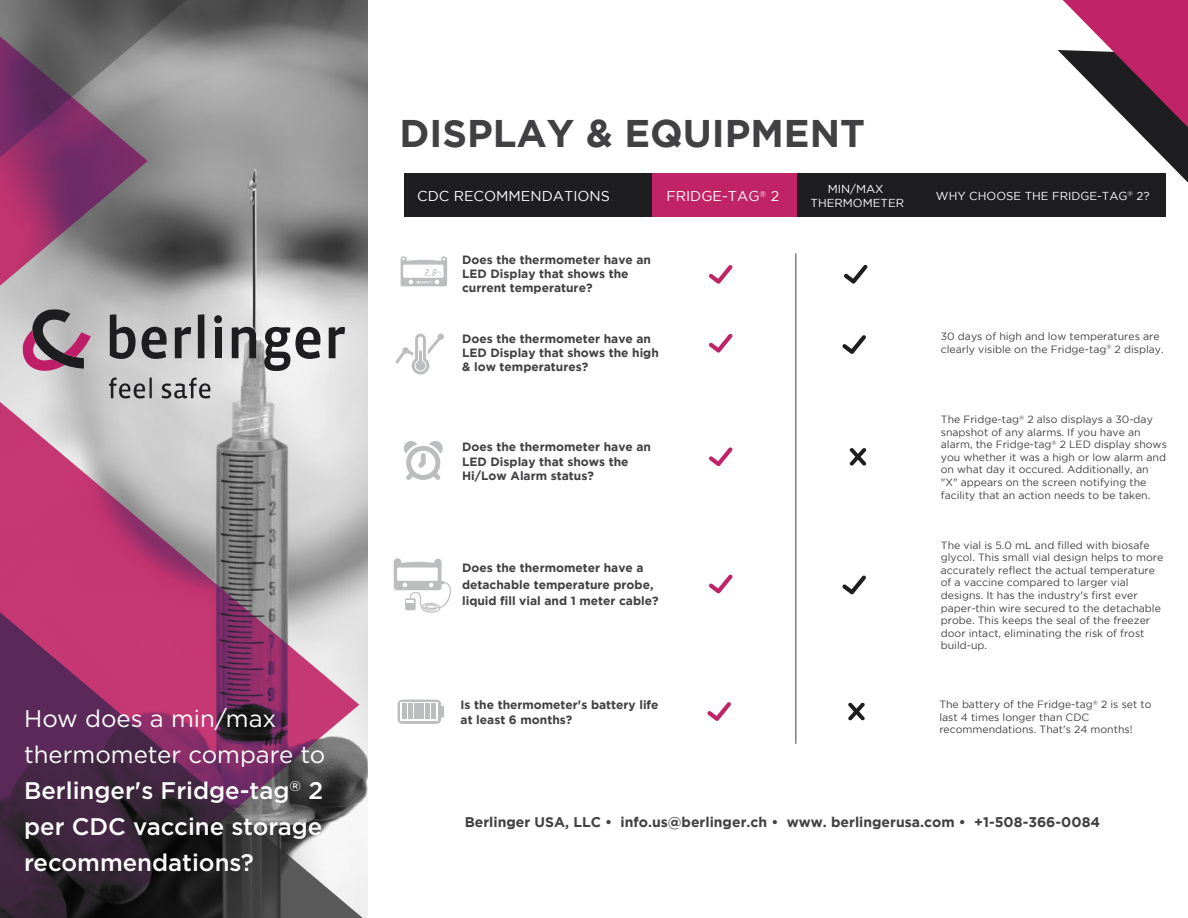
<style>
.page{position:relative;width:1188px;height:918px;background:#fff}
.page>*{position:absolute;margin:0;border:0;box-sizing:border-box;transform-origin:0 0}
.t1{font:700 38.4px "Gotham";color:#414042}
.t2{font:500 24px/36px "Gotham";color:#fff}
.t3{font:14.25px "Gotham";color:#fff}
.t4{font:700 13.95px "Gotham";color:#414042}
.t5{font:700 12px/14.4px "Gotham";color:#414042}
.t6{font:11.55px/13.8px "Gotham";color:#fff;text-align:center}
.t7{font:10.5px/12.6px "Gotham";color:#414042}
.s1{font-weight:400}
</style>
<div class="page">
<svg style="left:1058px;top:0;width:130px;height:183px"></svg>
<div style="left:404px;top:173px;width:762px;height:44px;background:#1e1d20"></div>
<div style="left:652px;top:173px;width:145px;height:44px;background:#c12466"></div>
<svg style="left:148px;top:0;width:220px;height:918px;background:#909090"></svg>
<svg style="left:0;top:306px;width:359px;height:612px;background:#8b647a"></svg>
<svg style="left:0;top:0;width:148px;height:559px;background:#9d6e87"></svg>
<svg style="left:110px;top:314px;width:57px;height:45px;background:#828183"></svg>
<svg style="left:264px;top:326px;width:57px;height:45px"></svg>
<svg style="left:232px;top:326px;width:24px;height:32px"></svg>
<svg style="left:198px;top:314px;width:6px;height:44px"></svg>
<svg style="left:23px;top:309px;width:68px;height:62px;background:#987787"></svg>
<svg style="left:175px;top:326px;width:16px;height:32px"></svg>
<svg style="left:329px;top:327px;width:16px;height:31px"></svg>
<div style="left:215px;top:328px;width:6px;height:30px;background:#1e1d20"></div>
<svg style="left:162px;top:377px;width:49px;height:22px"></svg>
<div style="left:214px;top:315px;width:8px;height:8px;background:#1e1d20;border-radius:50%"></div>
<svg style="left:109px;top:377px;width:43px;height:22px"></svg>
<svg style="left:709px;top:265px;width:24px;height:19px"></svg>
<svg style="left:709px;top:334px;width:24px;height:19px"></svg>
<svg style="left:709px;top:447px;width:24px;height:19px"></svg>
<svg style="left:849px;top:448px;width:17px;height:18px"></svg>
<hr style="left:796px;top:253px;width:1px;height:491px;background:#414042">
<svg style="left:401px;top:256px;width:46px;height:30px"></svg>
<svg style="left:395px;top:333px;width:49px;height:42px"></svg>
<svg style="left:403px;top:441px;width:40px;height:39px"></svg>
<svg style="left:709px;top:574px;width:24px;height:19px"></svg>
<svg style="left:393px;top:558px;width:58px;height:55px"></svg>
<div style="left:407px;top:600px;width:7px;height:9px;background:#fff"></div>
<div style="left:407px;top:603px;width:7px;height:6px;background:#bbbdbf"></div>
<svg style="left:707px;top:702px;width:24px;height:19px"></svg>
<svg style="left:848px;top:703px;width:17px;height:17px"></svg>
<svg style="left:398px;top:700px;width:40px;height:24px"></svg>
<div style="left:401px;top:700px;width:40px;height:24px;background:#bbbdbf;border-radius:4px"></div>
<div style="left:436px;top:706px;width:8px;height:12px;background:#bbbdbf"></div>
<svg style="left:401px;top:702px;width:37px;height:19px"></svg>
<hr style="left:403px;top:704px;width:4px;height:15px;background:#bbbdbf">
<div style="left:408px;top:704px;width:5px;height:15px;background:#bbbdbf"></div>
<hr style="left:414px;top:704px;width:4px;height:15px;background:#bbbdbf">
<hr style="left:420px;top:704px;width:4px;height:15px;background:#bbbdbf">
<div style="left:425px;top:704px;width:5px;height:15px;background:#bbbdbf"></div>
<hr style="left:431px;top:704px;width:4px;height:15px;background:#bbbdbf">
<svg style="left:842px;top:335px;width:24px;height:19px"></svg>
<svg style="left:844px;top:265px;width:24px;height:19px"></svg>
<svg style="left:842px;top:575px;width:24px;height:19px"></svg>
<h2 class="t2" style="left:24px;top:700px;width:303px"><span class="s1">How does a min/max thermometer compare to<br></span>Berlinger's Fridge-tag<sup>®</sup> 2 per CDC vaccine storage recommendations?</h2>
<h1 class="t1" style="left:399px;top:111px;width:467px">DISPLAY &amp; EQUIPMENT</h1>
<p class="t6" style="left:811px;top:182px;width:95px">MIN/MAX<br>THERMOMETER</p>
<h3 class="t3" style="left:417px;top:188px;width:194px">CDC RECOMMENDATIONS</h3>
<h3 class="t3" style="left:666px;top:188px;width:114px">FRIDGE-TAG<sup>®</sup> 2</h3>
<p class="t6" style="left:936px;top:189px;width:215px">WHY CHOOSE THE FRIDGE-TAG<sup>®</sup> 2?</p>
<p class="t5" style="left:462px;top:252px;width:190px">Does the thermometer have an<br>LED Display that shows the current temperature?</p>
<p class="t5" style="left:462px;top:331px;width:198px">Does the thermometer have an<br>LED Display that shows the high &amp; low temperatures?</p>
<p class="t5" style="left:462px;top:439px;width:190px">Does the thermometer have an<br>LED Display that shows the<br>Hi/Low Alarm status?</p>
<p class="t5" style="left:462px;top:559px;width:198px;line-height:16.5px">Does the thermometer have a detachable temperature probe, liquid fill vial and 1 meter cable?</p>
<p class="t7" style="left:941px;top:330px;width:224px">30 days of high and low temperatures are clearly visible on the Fridge-tag<sup>®</sup> 2 display.</p>
<p class="t7" style="left:941px;top:413px;width:228px">The Fridge-tag<sup>®</sup> 2 also displays a 30-day snapshot of any alarms. If you have an alarm, the Fridge-tag<sup>®</sup> 2 LED display shows you whether it was a high or low alarm and on what day it occured. Additionally, an "X" appears on the screen notifying the facility that an action needs to be taken.</p>
<p class="t7" style="left:941px;top:538px;width:224px">The vial is 5.0 mL and filled with biosafe glycol. This small vial design helps to more accurately reflect the actual temperature of a vaccine compared to larger vial designs. It has the industry's first ever paper-thin wire secured to the detachable probe. This keeps the seal of the freezer door intact, eliminating the risk of frost build-up.</p>
<p class="t5" style="left:461px;top:697px;width:199px">Is the thermometer's battery life at least 6 months?</p>
<p class="t7" style="left:939px;top:698px;width:214px">The battery of the Fridge-tag<sup>®</sup> 2 is set to last 4 times longer than CDC recommendations. That's 24 months!</p>
<h3 class="t4" style="left:465px;top:814px;width:637px">Berlinger USA, LLC • info.us@berlinger.ch • www. berlingerusa.com • +1-508-366-0084</h3>
</div>
